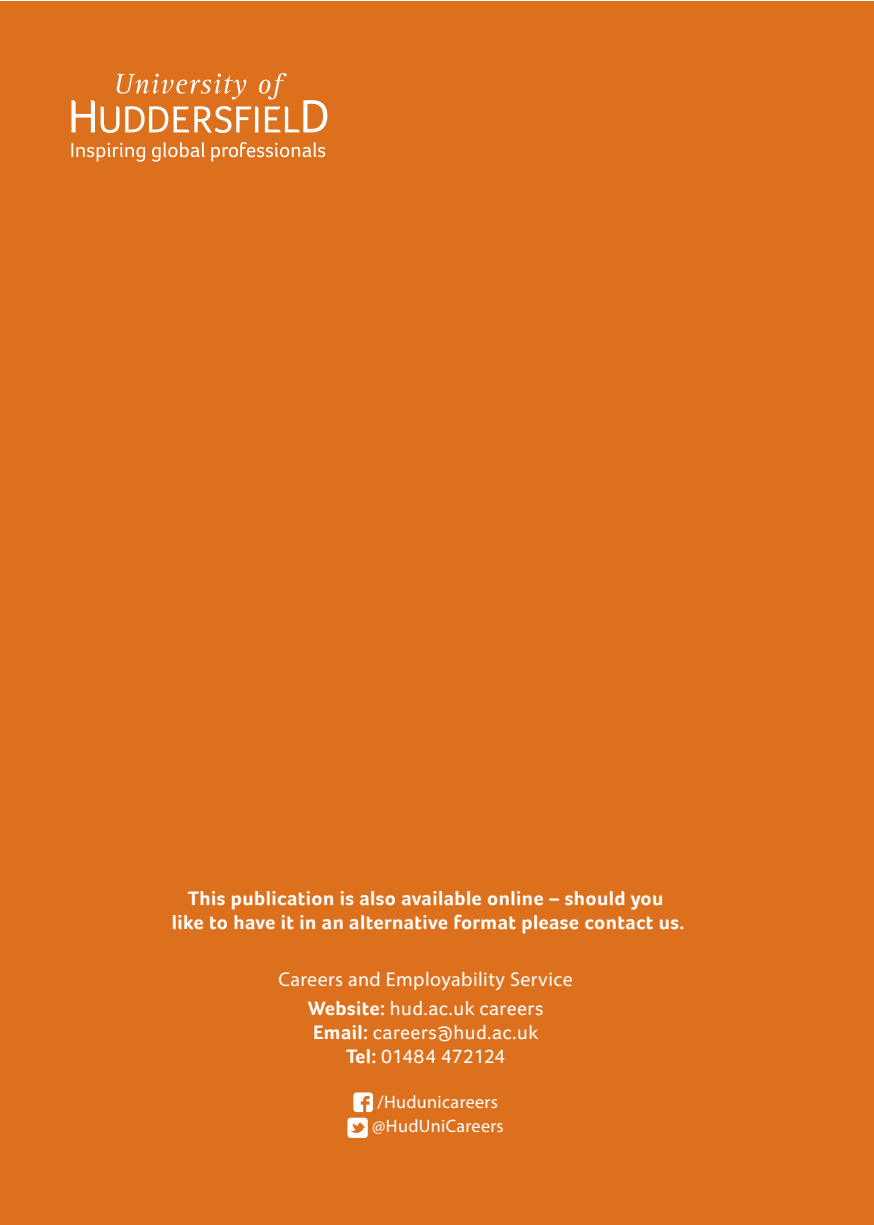
<style>
.page{position:relative;width:874px;height:1225px;background:#fff}
.page>*{position:absolute;margin:0;border:0;box-sizing:border-box;transform-origin:0 0}
.t1{font:700 20px/24px "Foco";letter-spacing:.02em;color:#fff;text-align:center}
.t2{font:20px/24px "Foco";letter-spacing:.02em;color:#fff;text-align:center}
.t3{font:20px "Myriad Pro";letter-spacing:.02em;color:#fff}
.t4{font:18px/23.8px "Myriad Pro";letter-spacing:.02em;color:#fff}
.s1{font-weight:700}
</style>
<div class="page">
<div style="left:0;top:1px;width:872px;height:1224px;background:#dd701c"></div>
<svg style="left:347px;top:1092px;width:26px;height:46px"></svg>
<svg style="left:71px;top:143px;width:74px;height:19px"></svg>
<svg style="left:152px;top:142px;width:53px;height:20px"></svg>
<svg style="left:211px;top:142px;width:114px;height:19px"></svg>
<svg style="left:71px;top:100px;width:24px;height:32px"></svg>
<svg style="left:101px;top:73px;width:226px;height:60px"></svg>
<p class="t1" style="left:172px;top:885px;width:514px">This publication is also available online – should you like to have it in an alternative format please contact us.</p>
<p class="t3" style="left:278px;top:966px;width:295px">Careers and Employability Service</p>
<p class="t2" style="left:308px;top:997px;width:237px"><span class="s1">Website:</span> hud.ac.uk careers<br><span class="s1">Email:</span> careers@hud.ac.uk<br><span class="s1">Tel:</span> 01484 472124</p>
<p class="t4" style="left:372px;top:1089px;width:133px">/Hudunicareers @HudUniCareers</p>
</div>
